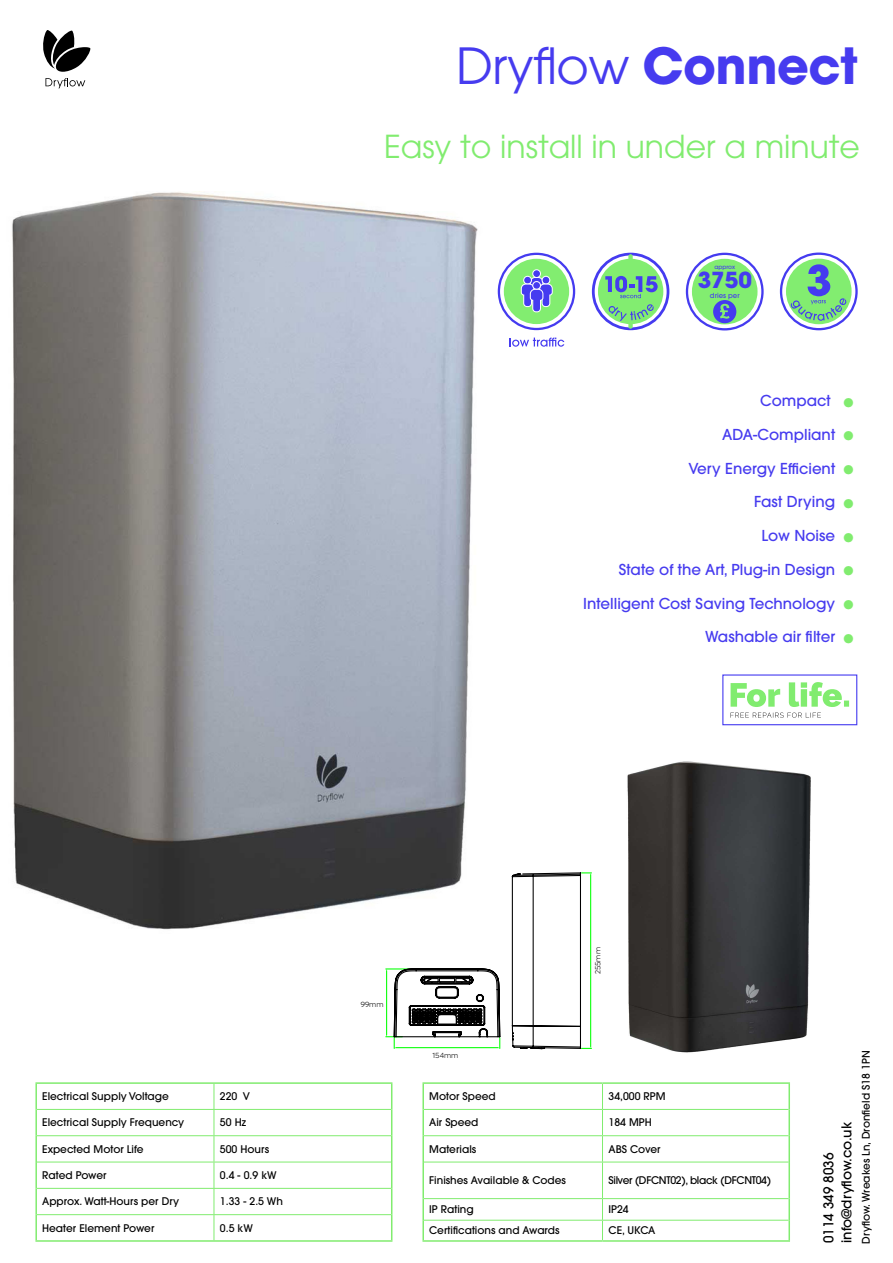
<style>
.page{position:relative;width:893px;height:1263px;background:#fff}
.page>*{position:absolute;margin:0;border:0;box-sizing:border-box;transform-origin:0 0}
.t1{font:49.5px "ITC Avant Garde Pro";letter-spacing:-.01em;color:#463bef}
.t2{font:31.5px "ITC Avant Garde Pro";color:#81ec6f}
.t3{font:700 22.05px "ITC Avant Garde Pro";color:#453bf0}
.t4{font:500 15px "ITC Avant Garde Pro";color:#463bef}
.t5{font:500 13.5px "ITC Avant Garde Pro";color:#000}
.t6{font:500 10.5px "ITC Avant Garde Pro";color:#000}
.t7{font:500 10.5px "ITC Avant Garde Pro";letter-spacing:-.03em;color:#000}
.t8{font:300 7.5px "Lufga";color:#000}
.t9{font:500 6.9px "ITC Avant Garde Pro";color:#453bf0}
.t10{font:500 5.85px "ITC Avant Garde Pro";color:#453bf0}
.s1{font-weight:700}
.s2{font-size:30px;color:#81ec6f}
</style>
<div class="page">
<div style="left:786px;top:259px;width:66px;height:65px;background:#82ed70;border-radius:50%"></div>
<div style="left:780px;top:253px;width:78px;height:77px;border:2px solid #453bf0;border-radius:50%"></div>
<svg style="left:790px;top:264px;width:57px;height:57px"></svg>
<img style="left:12px;top:191px;width:466px;height:739px">
<svg style="left:43px;top:30px;width:48px;height:42px"></svg>
<svg style="left:45px;top:78px;width:40px;height:10px"></svg>
<svg style="left:731px;top:682px;width:118px;height:36px"></svg>
<div style="left:722px;top:674px;width:135px;height:51px;border:1px solid #453bf0"></div>
<hr style="left:35px;top:1082px;width:179px;height:2px;background:#81ec6f">
<hr style="left:35px;top:1084px;width:2px;height:25px;background:#81ec6f">
<hr style="left:214px;top:1082px;width:178px;height:2px;background:#81ec6f">
<hr style="left:35px;top:1109px;width:2px;height:27px;background:#81ec6f">
<hr style="left:35px;top:1136px;width:2px;height:26px;background:#81ec6f">
<hr style="left:35px;top:1162px;width:2px;height:26px;background:#81ec6f">
<hr style="left:35px;top:1188px;width:2px;height:27px;background:#81ec6f">
<hr style="left:35px;top:1215px;width:2px;height:25px;background:#81ec6f">
<svg style="left:36px;top:1083px;width:356px;height:157px"></svg>
<hr style="left:35px;top:1240px;width:179px;height:2px;background:#81ec6f">
<hr style="left:214px;top:1240px;width:178px;height:2px;background:#81ec6f">
<svg style="left:424px;top:1108px;width:364px;height:112px"></svg>
<hr style="left:424px;top:1109px;width:178px;height:1px;background:#81ec6f">
<hr style="left:602px;top:1109px;width:186px;height:1px;background:#81ec6f">
<hr style="left:424px;top:1135px;width:178px;height:1px;background:#81ec6f">
<hr style="left:602px;top:1135px;width:186px;height:1px;background:#81ec6f">
<svg style="left:602px;top:1084px;width:1px;height:78px"></svg>
<hr style="left:424px;top:1162px;width:178px;height:1px;background:#81ec6f">
<hr style="left:602px;top:1162px;width:186px;height:1px;background:#81ec6f">
<hr style="left:602px;top:1162px;width:1px;height:36px;background:#81ec6f">
<hr style="left:424px;top:1198px;width:178px;height:1px;background:#81ec6f">
<hr style="left:602px;top:1198px;width:186px;height:1px;background:#81ec6f">
<hr style="left:424px;top:1220px;width:178px;height:1px;background:#81ec6f">
<hr style="left:602px;top:1220px;width:186px;height:1px;background:#81ec6f">
<svg style="left:602px;top:1199px;width:1px;height:41px"></svg>
<hr style="left:422px;top:1084px;width:2px;height:25px;background:#81ec6f">
<hr style="left:788px;top:1084px;width:2px;height:25px;background:#81ec6f">
<hr style="left:422px;top:1109px;width:2px;height:27px;background:#81ec6f">
<hr style="left:788px;top:1109px;width:2px;height:27px;background:#81ec6f">
<hr style="left:422px;top:1136px;width:2px;height:26px;background:#81ec6f">
<hr style="left:788px;top:1136px;width:2px;height:26px;background:#81ec6f">
<hr style="left:422px;top:1162px;width:2px;height:36px;background:#81ec6f">
<hr style="left:788px;top:1162px;width:2px;height:36px;background:#81ec6f">
<hr style="left:422px;top:1198px;width:2px;height:22px;background:#81ec6f">
<hr style="left:788px;top:1198px;width:2px;height:22px;background:#81ec6f">
<hr style="left:422px;top:1220px;width:2px;height:20px;background:#81ec6f">
<hr style="left:788px;top:1220px;width:2px;height:20px;background:#81ec6f">
<hr style="left:422px;top:1240px;width:180px;height:2px;background:#81ec6f">
<hr style="left:602px;top:1240px;width:188px;height:2px;background:#81ec6f">
<hr style="left:422px;top:1082px;width:180px;height:2px;background:#81ec6f">
<hr style="left:602px;top:1082px;width:188px;height:2px;background:#81ec6f">
<div style="left:504px;top:259px;width:65px;height:65px;background:#82ed70;border-radius:50%"></div>
<div style="left:498px;top:253px;width:77px;height:77px;border:2px solid #453bf0;border-radius:50%"></div>
<svg style="left:521px;top:269px;width:32px;height:43px"></svg>
<svg style="left:510px;top:338px;width:54px;height:9px"></svg>
<div style="left:598px;top:259px;width:65px;height:65px;background:#82ed70;border-radius:50%"></div>
<div style="left:592px;top:253px;width:77px;height:77px;border:3px solid #453bf0;border-radius:50%"></div>
<svg style="left:605px;top:276px;width:53px;height:22px"></svg>
<div style="left:628px;top:254px;width:5px;height:11px;background:#82ed70;border-radius:2px"></div>
<div style="left:628px;top:318px;width:5px;height:11px;background:#82ed70;border-radius:2px"></div>
<svg style="left:608px;top:304px;width:46px;height:17px"></svg>
<img style="left:627px;top:761px;width:184px;height:292px">
<svg style="left:386px;top:872px;width:206px;height:178px"></svg>
<div style="left:692px;top:259px;width:65px;height:65px;background:#82ed70;border-radius:50%"></div>
<div style="left:686px;top:253px;width:78px;height:77px;border:2px solid #453bf0;border-radius:50%"></div>
<div style="left:713px;top:300px;width:23px;height:23px;background:#453bf0;border-radius:50%"></div>
<svg style="left:720px;top:304px;width:10px;height:15px"></svg>
<p class="t1" style="left:456px;top:35px;width:403px">Dryflow <span class="s1">Connect</span></p>
<p class="t2" style="left:384px;top:127px;width:477px">Easy to install in under a minute</p>
<p class="t10" style="left:714px;top:263px;width:22px">approx</p>
<p class="t9" style="left:710px;top:291px;width:31px">dries per</p>
<h3 class="t3" style="left:698px;top:265px;width:56px">3750</h3>
<p class="t4" style="left:760px;top:391px;width:99px">Compact <span class="s2">•</span></p>
<p class="t4" style="left:722px;top:425px;width:137px">ADA-Compliant <span class="s2">•</span></p>
<p class="t4" style="left:688px;top:459px;width:171px">Very Energy Efficient <span class="s2">•</span></p>
<p class="t4" style="left:754px;top:492px;width:105px">Fast Drying <span class="s2">•</span></p>
<p class="t4" style="left:761px;top:526px;width:98px">Low Noise <span class="s2">•</span></p>
<p class="t4" style="left:619px;top:560px;width:241px">State of the Art, Plug-in Design <span class="s2">•</span></p>
<p class="t4" style="left:583px;top:593px;width:276px">Intelligent Cost Saving Technology <span class="s2">•</span></p>
<p class="t4" style="left:705px;top:627px;width:154px">Washable air filter <span class="s2">•</span></p>
<p class="t6" style="left:42px;top:1089px;width:128px">Electrical Supply Voltage</p>
<p class="t6" style="left:220px;top:1089px;width:32px">220 V</p>
<p class="t6" style="left:42px;top:1116px;width:144px">Electrical Supply Frequency</p>
<p class="t6" style="left:220px;top:1116px;width:28px">50 Hz</p>
<p class="t6" style="left:42px;top:1142px;width:103px">Expected Motor Life</p>
<p class="t6" style="left:220px;top:1142px;width:51px">500 Hours</p>
<p class="t6" style="left:42px;top:1168px;width:66px">Rated Power</p>
<p class="t6" style="left:220px;top:1168px;width:58px">0.4 - 0.9 kW</p>
<p class="t6" style="left:42px;top:1195px;width:138px">Approx. Watt-Hours per Dry</p>
<p class="t6" style="left:220px;top:1195px;width:64px">1.33 - 2.5 Wh</p>
<p class="t6" style="left:42px;top:1221px;width:114px">Heater Element Power</p>
<p class="t6" style="left:220px;top:1221px;width:34px">0.5 kW</p>
<p class="t8" style="left:361px;top:1001px;width:24px">99mm</p>
<p class="t8" style="left:433px;top:1051px;width:27px">154mm</p>
<p class="t8" style="left:594px;top:974px;width:29px;rotate:-90deg">255mm</p>
<p class="t6" style="left:429px;top:1089px;width:68px">Motor Speed</p>
<p class="t6" style="left:608px;top:1089px;width:59px">34,000 RPM</p>
<p class="t6" style="left:429px;top:1116px;width:51px">Air Speed</p>
<p class="t6" style="left:608px;top:1116px;width:45px">184 MPH</p>
<p class="t6" style="left:429px;top:1142px;width:49px">Materials</p>
<p class="t6" style="left:608px;top:1142px;width:54px">ABS Cover</p>
<p class="t6" style="left:429px;top:1174px;width:138px">Finishes Available &amp; Codes</p>
<p class="t7" style="left:608px;top:1174px;width:164px">Silver (DFCNT02), black (DFCNT04)</p>
<p class="t6" style="left:429px;top:1203px;width:46px">IP Rating</p>
<p class="t6" style="left:608px;top:1203px;width:22px">IP24</p>
<p class="t6" style="left:429px;top:1224px;width:132px">Certifications and Awards</p>
<p class="t6" style="left:608px;top:1224px;width:48px">CE, UKCA</p>
<p class="t6" style="left:859px;top:1244px;width:195px;rotate:-90deg">Dryflow. Wreakes Ln, Dronfield S18 1PN</p>
<p class="t5" style="left:838px;top:1243px;width:123px;rotate:-90deg">info@dryflow.co.uk</p>
<p class="t5" style="left:820px;top:1243px;width:92px;rotate:-90deg">0114 349 8036</p>
</div>
